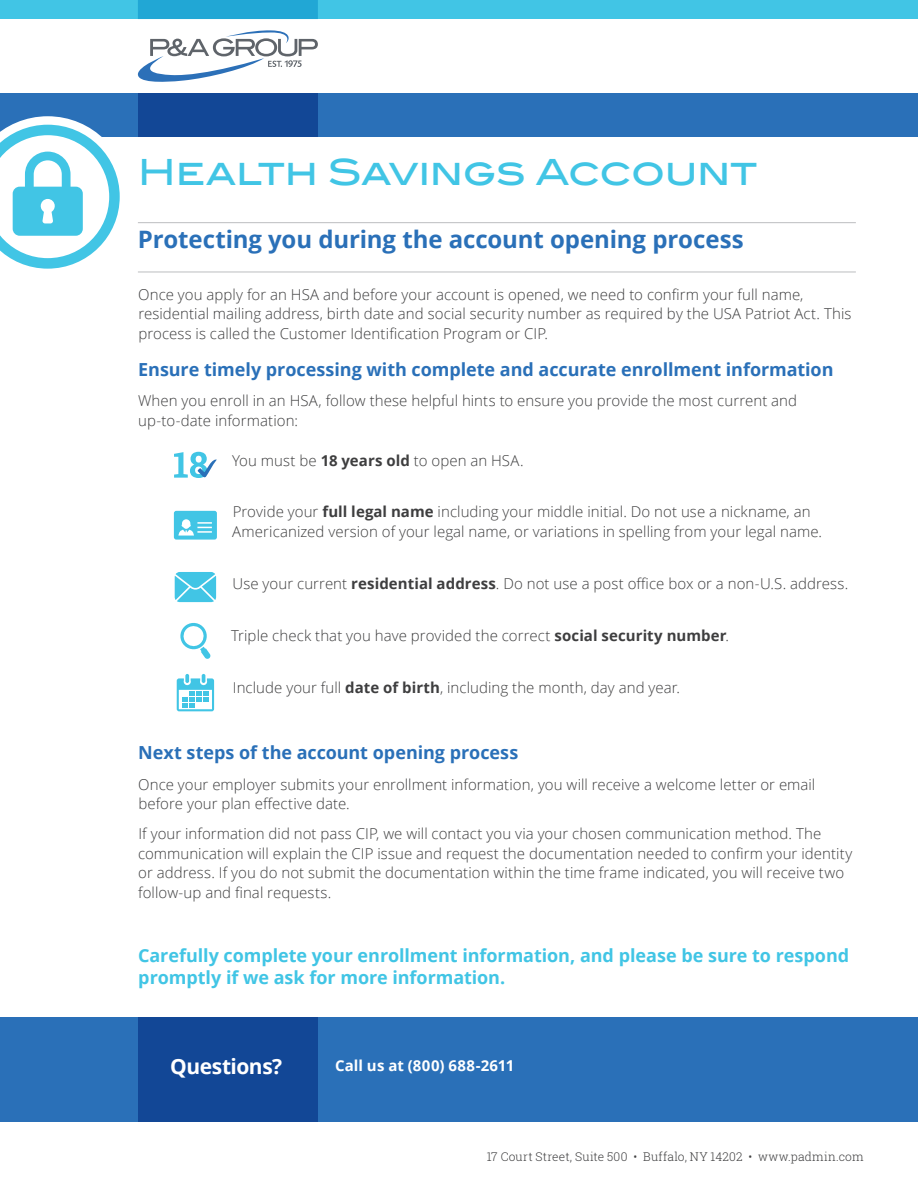
<style>
.page{position:relative;width:918px;height:1188px;background:#fff}
.page>*{position:absolute;margin:0;border:0;box-sizing:border-box;transform-origin:0 0}
.t1{font:36px "Blair ITC Std";letter-spacing:-.01em;color:#41c5e5}
.t2{font:700 24px "Open Sans";letter-spacing:-.005em;color:#2a70b8}
.t3{font:700 21px "Open Sans";letter-spacing:-.02em;color:#fff}
.t4{font:700 18px "Open Sans";letter-spacing:-.005em;color:#2a70b8}
.t5{font:700 18px/22.5px "Open Sans";letter-spacing:-.005em;color:#41c5e5}
.Body_Bullets{font:300 15px/19.5px "Open Sans";letter-spacing:.005em;color:#3e3e3f}
.t6{font:700 15px "Open Sans";letter-spacing:.01em;color:#fff}
.t7{font:300 12px "Roboto Slab";letter-spacing:.02em;color:#3e3e3f}
.s1{font-weight:700}
</style>
<div class="page">
<div style="left:0;top:94px;width:918px;height:43px;background:#2a70b8"></div>
<div style="left:138px;top:94px;width:180px;height:43px;background:#124796"></div>
<svg style="left:138px;top:30px;width:180px;height:52px"></svg>
<hr style="left:138px;top:222px;width:718px;height:1px;background:#bcbdc0">
<hr style="left:138px;top:272px;width:718px;height:1px;background:#bcbdc0">
<div style="left:0;top:0;width:918px;height:19px;background:#41c5e5"></div>
<div style="left:138px;top:0;width:180px;height:19px;background:#21a7d5"></div>
<svg style="left:0;top:116px;width:120px;height:153px"></svg>
<div style="left:0;top:1017px;width:918px;height:105px;background:#2a70b8"></div>
<div style="left:138px;top:1017px;width:180px;height:105px;background:#124796"></div>
<svg style="left:174px;top:511px;width:43px;height:29px"></svg>
<svg style="left:174px;top:452px;width:43px;height:26px"></svg>
<svg style="left:175px;top:572px;width:41px;height:30px"></svg>
<svg style="left:180px;top:623px;width:31px;height:36px"></svg>
<svg style="left:177px;top:674px;width:37px;height:37px"></svg>
<p class="t1" style="left:138px;top:151px;width:621px">Health Savings Account</p>
<p class="t2" style="left:138px;top:222px;width:607px">Protecting you during the account opening process</p>
<p class="Body_Bullets" style="left:138px;top:284px;width:715px">Once you apply for an HSA and before your account is opened, we need to confirm your full name, residential mailing address, birth date and social security number as required by the USA Patriot Act. This process is called the Customer Identification Program or CIP.</p>
<p class="t4" style="left:138px;top:357px;width:697px">Ensure timely processing with complete and accurate enrollment information</p>
<p class="Body_Bullets" style="left:138px;top:391px;width:661px">When you enroll in an HSA, follow these helpful hints to ensure you provide the most current and up-to-date information:</p>
<p class="Body_Bullets" style="left:232px;top:450px;width:293px">You must be <span class="s1">18 years old</span> to open an HSA.</p>
<p class="Body_Bullets" style="left:232px;top:502px;width:591px">Provide your <span class="s1">full legal name</span> including your middle initial. Do not use a nickname, an<br>Americanized version of your legal name, or variations in spelling from your legal name.</p>
<p class="Body_Bullets" style="left:233px;top:573px;width:617px">Use your current <span class="s1">residential address</span>. Do not use a post office box or a non-U.S. address.</p>
<p class="Body_Bullets" style="left:231px;top:625px;width:499px">Triple check that you have provided the correct <span class="s1">social security number</span>.</p>
<p class="Body_Bullets" style="left:233px;top:677px;width:449px">Include your full <span class="s1">date of birth</span>, including the month, day and year.</p>
<p class="t4" style="left:138px;top:740px;width:382px">Next steps of the account opening process</p>
<p class="Body_Bullets" style="left:138px;top:774px;width:679px">Once your employer submits your enrollment information, you will receive a welcome letter or email before your plan effective date.</p>
<p class="Body_Bullets" style="left:138px;top:824px;width:716px">If your information did not pass CIP, we will contact you via your chosen communication method. The communication will explain the CIP issue and request the documentation needed to confirm your identity or address. If you do not submit the documentation within the time frame indicated, you will receive two follow-up and final requests.</p>
<p class="t5" style="left:138px;top:943px;width:713px">Carefully complete your enrollment information, and please be sure to respond promptly if we ask for more information.</p>
<p class="t3" style="left:170px;top:1051px;width:114px">Questions?</p>
<p class="t6" style="left:335px;top:1055px;width:181px">Call us at (800) 688-2611</p>
<p class="t7" style="left:487px;top:1148px;width:378px">17 Court Street, Suite 500 • Buffalo, NY 14202 • www.padmin.com</p>
</div>
